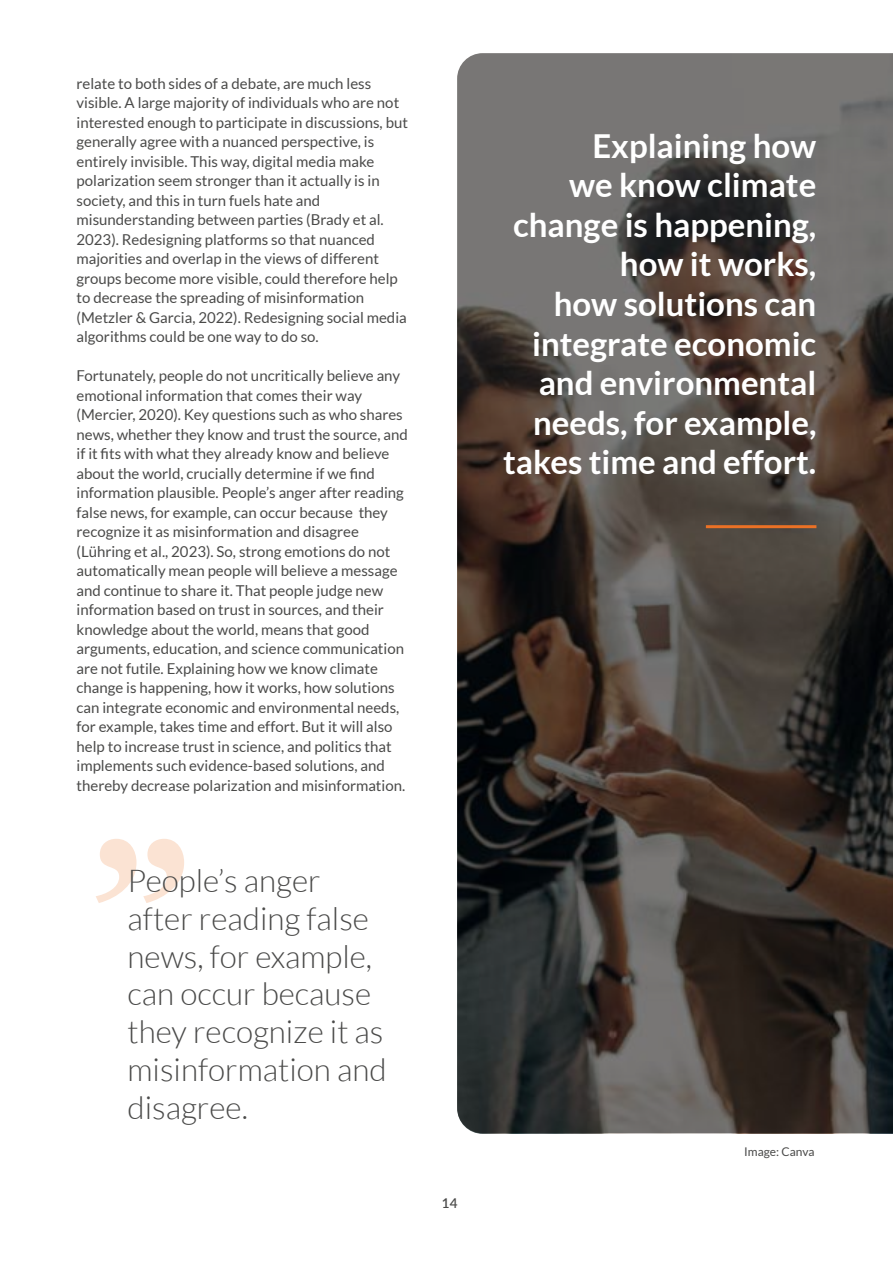
<style>
.page{position:relative;width:893px;height:1263px;background:#fff}
.page>*{position:absolute;margin:0;border:0;box-sizing:border-box;transform-origin:0 0}
.t1{font:700 228px "Sabon LT Std";color:#fbe3d3}
.t2{font:700 33px/39.6px "Lato";color:#fff;text-align:right}
.t3{font:300 31.5px/37.8px "Lato";color:#4a4a49}
.t4{font:15px/19.5px "Lato";color:#4a4a49}
.t5{font:600 13.5px "Lato";color:#4a4a49}
.t6{font:12px "Lato";color:#4a4a49}
</style>
<div class="page">
<svg style="left:457px;top:53px;width:436px;height:1080px;background:#4a4440"></svg>
<hr style="left:706px;top:525px;width:110px;height:3px;background:#eb7125">
<p class="t4" style="left:77px;top:73px;width:333px">relate to both sides of a debate, are much less visible. A large majority of individuals who are not interested enough to participate in discussions, but generally agree with a nuanced perspective, is entirely invisible. This way, digital media make polarization seem stronger than it actually is in society, and this in turn fuels hate and misunderstanding between parties (Brady et al.<br>2023). Redesigning platforms so that nuanced majorities and overlap in the views of different groups become more visible, could therefore help to decrease the spreading of misinformation (Metzler &amp; Garcia, 2022). Redesigning social media algorithms could be one way to do so.</p>
<p class="t4" style="left:77px;top:366px;width:333px">Fortunately, people do not uncritically believe any emotional information that comes their way (Mercier, 2020). Key questions such as who shares news, whether they know and trust the source, and if it fits with what they already know and believe about the world, crucially determine if we find information plausible. People’s anger after reading false news, for example, can occur because they recognize it as misinformation and disagree (Lühring et al., 2023). So, strong emotions do not automatically mean people will believe a message and continue to share it. That people judge new information based on trust in sources, and their knowledge about the world, means that good arguments, education, and science communication are not futile. Explaining how we know climate change is happening, how it works, how solutions can integrate economic and environmental needs, for example, takes time and effort. But it will also help to increase trust in science, and politics that implements such evidence-based solutions, and thereby decrease polarization and misinformation.</p>
<h1 class="t1" style="left:77px;top:777px;width:128px">”</h1>
<h3 class="t3" style="left:128px;top:862px;width:260px">People’s anger after reading false news, for example, can occur because they recognize it as misinformation and disagree.</h3>
<p class="t5" style="left:442px;top:1193px;width:17px">14</p>
<h2 class="t2" style="left:503px;top:125px;width:315px">Explaining how<br>we know climate change is happening, how it works,<br>how solutions can integrate economic and environmental needs, for example, takes time and effort.</h2>
<p class="t6" style="left:744px;top:1145px;width:72px">Image: Canva</p>
</div>
